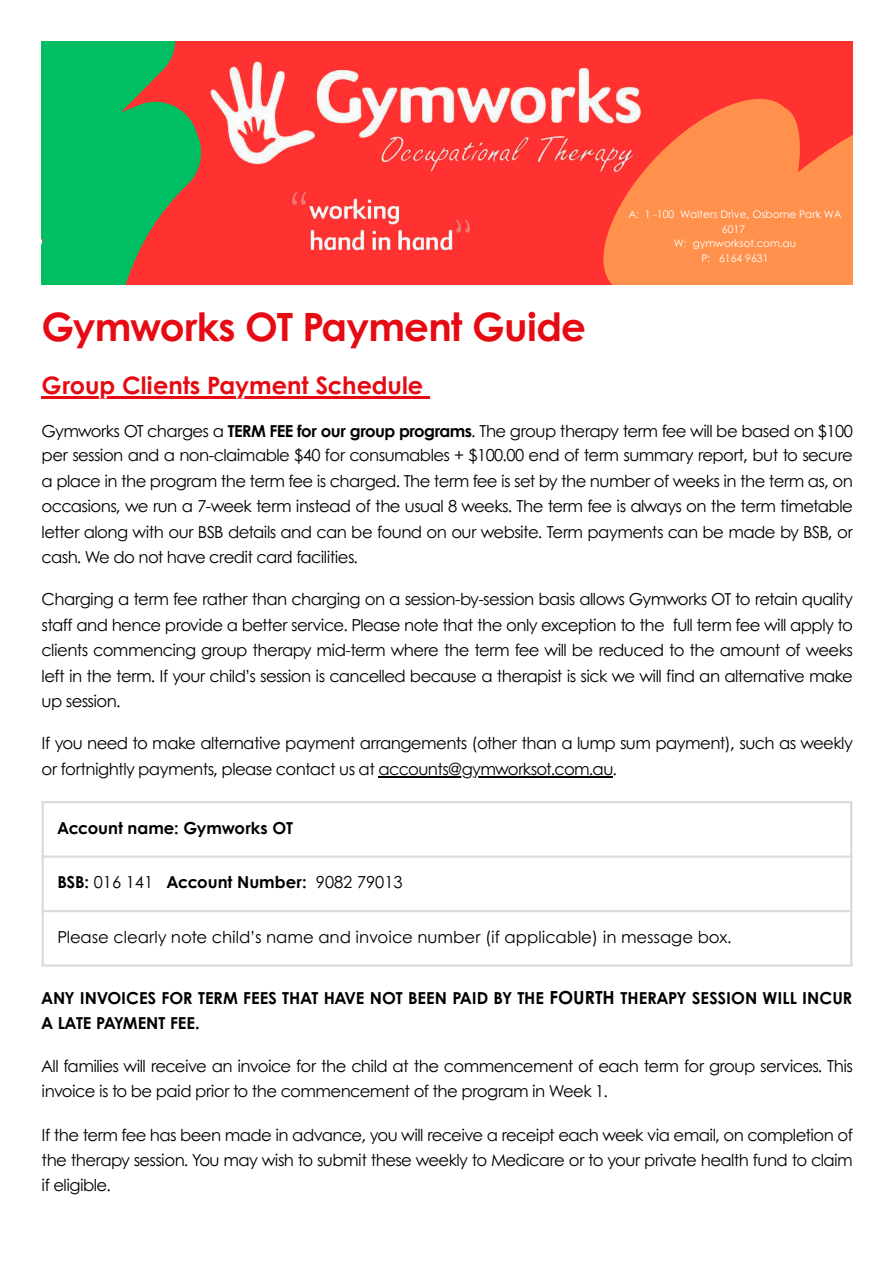
<style>
.page{position:relative;width:894px;height:1263px;background:#fff}
.page>*{position:absolute;margin:0;border:0;box-sizing:border-box;transform-origin:0 0}
.t1{font:700 39px "Century Gothic";letter-spacing:-.02em;color:#e60a13}
.t2{font:700 24px "Century Gothic";color:#e60a13}
.t3{font:16.5px/25.3px "Century Gothic";letter-spacing:-.035em;color:#000;text-align:justify}
.t4{font:700 16.5px/25.8px "Century Gothic";color:#000}
.t5{font:16.5px "Century Gothic";color:#000}
.t6{font:10.5px/14.5px "Century Gothic";color:#fff;text-align:center}
.s1{font-weight:700}
.s2{font-weight:400}
.s3{font-size:18px}
</style>
<div class="page">
<hr style="left:42px;top:396px;width:387px;height:2px;background:#e60a13">
<hr style="left:378px;top:776px;width:234px;height:1px;background:#000">
<div style="left:42px;top:42px;width:810px;height:243px;background:#ff3131"></div>
<svg style="left:42px;top:42px;width:160px;height:243px;fill:#00bf63"></svg>
<svg style="left:603px;top:98px;width:249px;height:187px;fill:#ff914d"></svg>
<img style="left:210px;top:61px;width:440px;height:127px">
<img style="left:282px;top:177px;width:209px;height:74px">
<hr style="left:42px;top:803px;width:2px;height:161px;background:#dbdbdb">
<hr style="left:849px;top:803px;width:3px;height:161px;background:#dbdbdb">
<hr style="left:42px;top:801px;width:810px;height:2px;background:#dbdbdb">
<hr style="left:42px;top:855px;width:810px;height:3px;background:#dbdbdb">
<hr style="left:42px;top:910px;width:810px;height:2px;background:#dbdbdb">
<hr style="left:42px;top:964px;width:810px;height:3px;background:#dbdbdb">
<p class="t6" style="left:628px;top:206px;width:214px">A: 1 -100 Walters Drive, Osborne Park WA<br>6017</p>
<p class="t6" style="left:673px;top:235px;width:124px">W: gymworksot.com.au</p>
<p class="t6" style="left:701px;top:250px;width:68px">P: 6164 9631</p>
<h1 class="t1" style="left:42px;top:297px;width:546px">Gymworks OT Payment Guide</h1>
<h2 class="t2" style="left:42px;top:367px;width:383px">Group Clients Payment Schedule</h2>
<p class="t3" style="left:42px;top:417px;width:812px">Gymworks OT charges a <span class="s1">TERM FEE for our group programs</span>. The group therapy term fee will be based on $100 per session and a non-claimable $40 for consumables + $100.00 end of term summary report, but to secure a place in the program the term fee is charged. The term fee is set by the number of weeks in the term as, on occasions, we run a 7-week term instead of the usual 8 weeks. The term fee is always on the term timetable letter along with our BSB details and can be found on our website. Term payments can be made by BSB, or cash. We do not have credit card facilities.</p>
<p class="t3" style="left:42px;top:586px;width:812px">Charging a term fee rather than charging on a session-by-session basis allows Gymworks OT to retain quality staff and hence provide a better service. Please note that the only exception to the full term fee will apply to clients commencing group therapy mid-term where the term fee will be reduced to the amount of weeks left in the term. If your child’s session is cancelled because a therapist is sick we will find an alternative make up session.</p>
<p class="t3" style="left:42px;top:730px;width:812px;line-height:25.8px">If you need to make alternative payment arrangements (other than a lump sum payment), such as weekly or fortnightly payments, please contact us at accounts@gymworksot.com.au.</p>
<p class="t4" style="left:57px;top:814px;width:237px">Account name: Gymworks OT</p>
<h1 class="t4" style="left:57px;top:868px;width:347px">BSB: <span class="s2">016 141</span> Account Number: <span class="s2">9082 79013</span></h1>
<p class="t5" style="left:57px;top:924px;width:675px">Please clearly note child’s name and invoice number (if applicable) in message box.</p>
<p class="t4" style="left:42px;top:984px;width:812px">ANY INVOICES FOR TERM FEES THAT HAVE NOT BEEN PAID BY THE <span class="s3">FOURTH</span> THERAPY SESSION WILL INCUR<br>A LATE PAYMENT FEE.</p>
<p class="t3" style="left:42px;top:1053px;width:812px;line-height:24.8px">All families will receive an invoice for the child at the commencement of each term for group services. This invoice is to be paid prior to the commencement of the program in Week 1.</p>
<p class="t3" style="left:42px;top:1121px;width:812px">If the term fee has been made in advance, you will receive a receipt each week via email, on completion of the therapy session. You may wish to submit these weekly to Medicare or to your private health fund to claim if eligible.</p>
</div>
